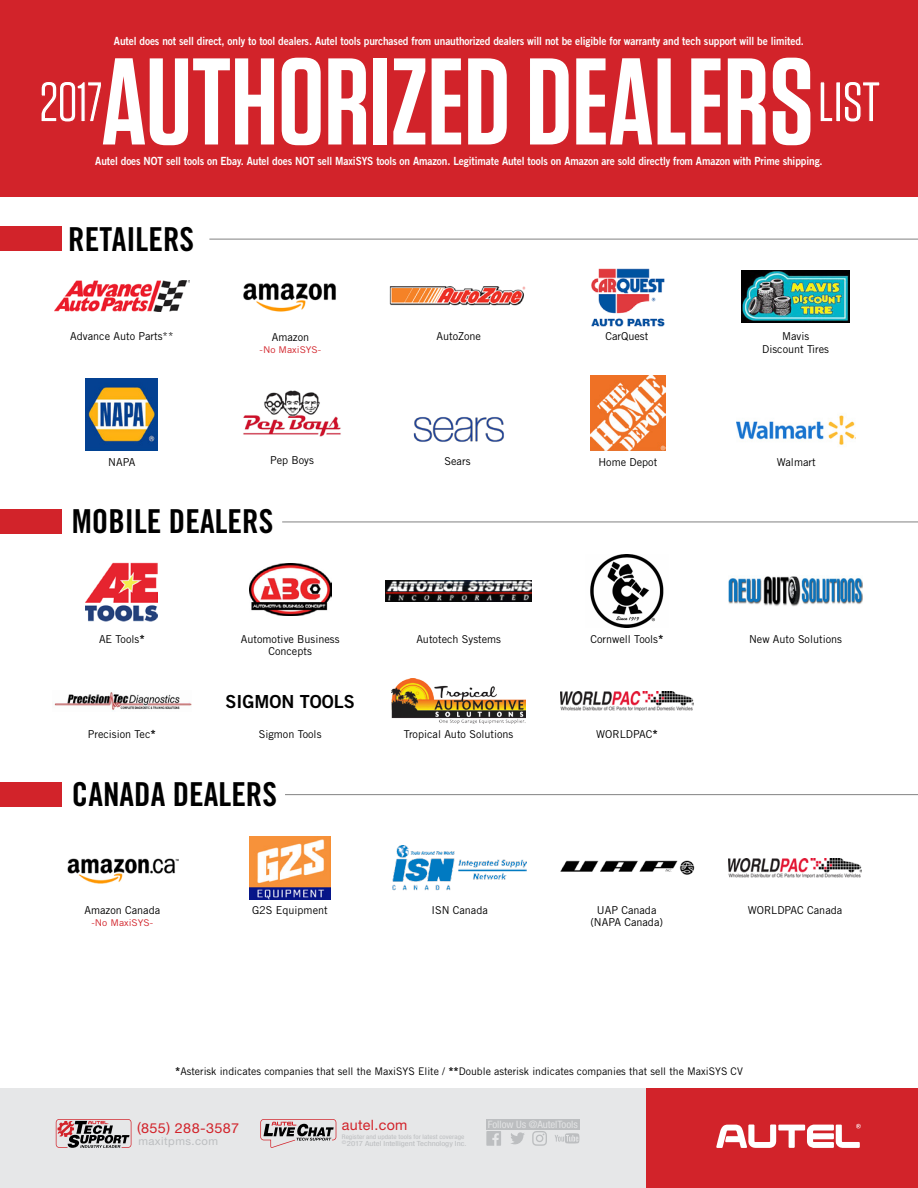
<style>
.page{position:relative;width:918px;height:1188px;background:#fff}
.page>*{position:absolute;margin:0;border:0;box-sizing:border-box;transform-origin:0 0}
.t1{font:600 123px "Tungsten";color:#fff}
.t2{font:500 57px "Tungsten";letter-spacing:-.02em;color:#fff}
.t3{font:500 57px "Tungsten";letter-spacing:-.02em;color:#fff;scale:1.05 1}
.t4{font:33px "Trade Gothic LT Std Bd Cn 20";color:#000}
.t5{font:18px "Trade Gothic LT Std Bd 2";color:#000}
.t6{font:14.25px "Helvetica Neue LT Std";letter-spacing:.025em;color:#d2232a}
.t7{font:13.8px "Helvetica Neue LT Std";letter-spacing:.025em;color:#d2232a;scale:1.05 1}
.t8{font:11.25px "Trade Gothic LT Std Bd 2";letter-spacing:-.01em;color:#fff;scale:.9 1}
.t9{font:11.1px "Helvetica Neue LT Std";letter-spacing:.04em;color:#bcbec0}
.t10{font:10.8px/12.1px "Trade Gothic LT Std";color:#000;text-align:center}
.t11{font:10.5px "Trade Gothic LT Std";color:#000}
.t12{font:condensed 10.2px "Helvetica Neue LT Std";letter-spacing:-.005em;color:#e2e3e4;scale:1.07 1}
.t13{font:9.3px "Trade Gothic LT Std";color:#d2232a;scale:1.11 1}
.t14{font:condensed 7.05px "Helvetica Neue LT Std";color:#bcbec0;scale:1.23 1}
.t15{font:condensed 6.3px "Helvetica Neue LT Std";letter-spacing:.015em;color:#bcbec0;scale:1.15 1}
.s1{font-weight:700;font-stretch:expanded}
</style>
<div class="page">
<img style="left:250px;top:836px;width:80px;height:63px">
<img style="left:393px;top:846px;width:133px;height:44px">
<img style="left:560px;top:860px;width:134px;height:15px">
<img style="left:728px;top:858px;width:134px;height:19px">
<hr style="left:285px;top:794px;width:633px;height:1px;background:#000">
<div style="left:0;top:782px;width:61px;height:24px;background:#d2232a"></div>
<img style="left:54px;top:692px;width:138px;height:19px">
<img style="left:560px;top:692px;width:134px;height:18px">
<img style="left:392px;top:678px;width:134px;height:46px">
<div style="left:0;top:1088px;width:737px;height:100px;background:#e6e7e8"></div>
<div style="left:0;top:0;width:918px;height:196px;background:#d2232a"></div>
<div style="left:646px;top:1088px;width:272px;height:100px;background:#d2232a"></div>
<svg style="left:716px;top:1124px;width:145px;height:24px"></svg>
<img style="left:86px;top:379px;width:72px;height:72px">
<img style="left:55px;top:281px;width:134px;height:31px">
<img style="left:389px;top:286px;width:137px;height:20px">
<img style="left:591px;top:268px;width:74px;height:59px">
<img style="left:742px;top:270px;width:108px;height:52px">
<hr style="left:209px;top:239px;width:709px;height:1px;background:#000">
<div style="left:0;top:227px;width:61px;height:24px;background:#d2232a"></div>
<hr style="left:282px;top:522px;width:636px;height:1px;background:#000">
<div style="left:0;top:510px;width:61px;height:24px;background:#d2232a"></div>
<img style="left:86px;top:562px;width:72px;height:60px">
<img style="left:729px;top:576px;width:133px;height:31px">
<img style="left:590px;top:555px;width:74px;height:72px">
<img style="left:386px;top:580px;width:146px;height:22px">
<img style="left:250px;top:564px;width:81px;height:52px">
<img style="left:243px;top:390px;width:98px;height:47px">
<svg style="left:260px;top:1119px;width:76px;height:29px"></svg>
<svg style="left:56px;top:1119px;width:75px;height:29px"></svg>
<svg style="left:486px;top:1131px;width:15px;height:15px"></svg>
<svg style="left:511px;top:1132px;width:14px;height:12px"></svg>
<svg style="left:555px;top:1133px;width:24px;height:10px"></svg>
<svg style="left:532px;top:1131px;width:15px;height:15px"></svg>
<div style="left:486px;top:1119px;width:93px;height:10px;background:#bcbec0"></div>
<img style="left:243px;top:283px;width:93px;height:29px">
<img style="left:590px;top:375px;width:76px;height:76px">
<img style="left:413px;top:417px;width:91px;height:25px">
<img style="left:737px;top:415px;width:119px;height:30px">
<img style="left:67px;top:858px;width:112px;height:26px">
<p class="t8" style="left:114px;top:34px;width:768px">Autel does not sell direct, only to tool dealers. Autel tools purchased from unauthorized dealers will not be eligible for warranty and tech support will be limited.</p>
<h1 class="t1" style="left:101px;top:37px;width:714px">AUTHORIZED DEALERS</h1>
<h2 class="t2" style="left:39px;top:72px;width:65px">2017</h2>
<h2 class="t3" style="left:818px;top:72px;width:61px">LIST</h2>
<p class="t8" style="left:95px;top:154px;width:810px">Autel does NOT sell tools on Ebay. Autel does NOT sell MaxiSYS tools on Amazon. Legitimate Autel tools on Amazon are sold directly from Amazon with Prime shipping.</p>
<h3 class="t4" style="left:68px;top:219px;width:127px">RETAILERS</h3>
<p class="t10" style="left:70px;top:330px;width:105px">Advance Auto Parts**</p>
<p class="t10" style="left:436px;top:330px;width:46px">AutoZone</p>
<p class="t10" style="left:606px;top:330px;width:44px">CarQuest</p>
<p class="t10" style="left:762px;top:330px;width:68px">Mavis<br>Discount Tires</p>
<p class="t10" style="left:272px;top:330px;width:39px">Amazon</p>
<p class="t13" style="left:260px;top:344px;width:57px">-No MaxiSYS-</p>
<p class="t10" style="left:108px;top:456px;width:29px">NAPA</p>
<p class="t10" style="left:270px;top:454px;width:45px">Pep Boys</p>
<h3 class="t4" style="left:72px;top:502px;width:203px">MOBILE DEALERS</h3>
<p class="t10" style="left:445px;top:455px;width:27px">Sears</p>
<p class="t10" style="left:598px;top:456px;width:60px">Home Depot</p>
<p class="t10" style="left:777px;top:456px;width:40px">Walmart</p>
<p class="t10" style="left:99px;top:633px;width:47px">AE Tools<span class="s1">*</span></p>
<p class="t10" style="left:241px;top:633px;width:100px">Automotive Business</p>
<p class="t10" style="left:416px;top:633px;width:86px">Autotech Systems</p>
<p class="t10" style="left:591px;top:633px;width:74px">Cornwell Tools<span class="s1">*</span></p>
<p class="t10" style="left:749px;top:633px;width:94px">New Auto Solutions</p>
<p class="t10" style="left:268px;top:645px;width:45px">Concepts</p>
<h3 class="t5" style="left:225px;top:690px;width:131px">SIGMON TOOLS</h3>
<p class="t10" style="left:88px;top:728px;width:70px">Precision Tec<span class="s1">*</span></p>
<p class="t10" style="left:259px;top:728px;width:64px">Sigmon Tools</p>
<p class="t10" style="left:404px;top:728px;width:111px">Tropical Auto Solutions</p>
<p class="t10" style="left:596px;top:728px;width:63px">WORLDPAC<span class="s1">*</span></p>
<h3 class="t4" style="left:72px;top:774px;width:207px">CANADA DEALERS</h3>
<p class="t10" style="left:84px;top:904px;width:77px">Amazon Canada</p>
<p class="t13" style="left:91px;top:917px;width:57px">-No MaxiSYS-</p>
<p class="t10" style="left:252px;top:904px;width:77px">G2S Equipment</p>
<p class="t10" style="left:431px;top:904px;width:58px">ISN Canada</p>
<p class="t10" style="left:590px;top:904px;width:74px">UAP Canada (NAPA Canada)</p>
<p class="t10" style="left:748px;top:904px;width:96px">WORLDPAC Canada</p>
<p class="t11" style="left:175px;top:1065px;width:569px"><span class="s1">*</span>Asterisk indicates companies that sell the MaxiSYS Elite / <span class="s1">**</span>Double asterisk indicates companies that sell the MaxiSYS CV</p>
<p class="t7" style="left:137px;top:1119px;width:99px">(855) 288-3587</p>
<p class="t9" style="left:138px;top:1134px;width:81px">maxitpms.com</p>
<h3 class="t6" style="left:342px;top:1116px;width:67px">autel.com</h3>
<p class="t15" style="left:342px;top:1133px;width:108px">Register and update tools for latest coverage</p>
<p class="t14" style="left:342px;top:1139px;width:103px"><sup>©</sup>2017 Autel Intelligent Technology Inc.</p>
<p class="t12" style="left:488px;top:1118px;width:85px">Follow Us @AutelTools</p>
</div>
